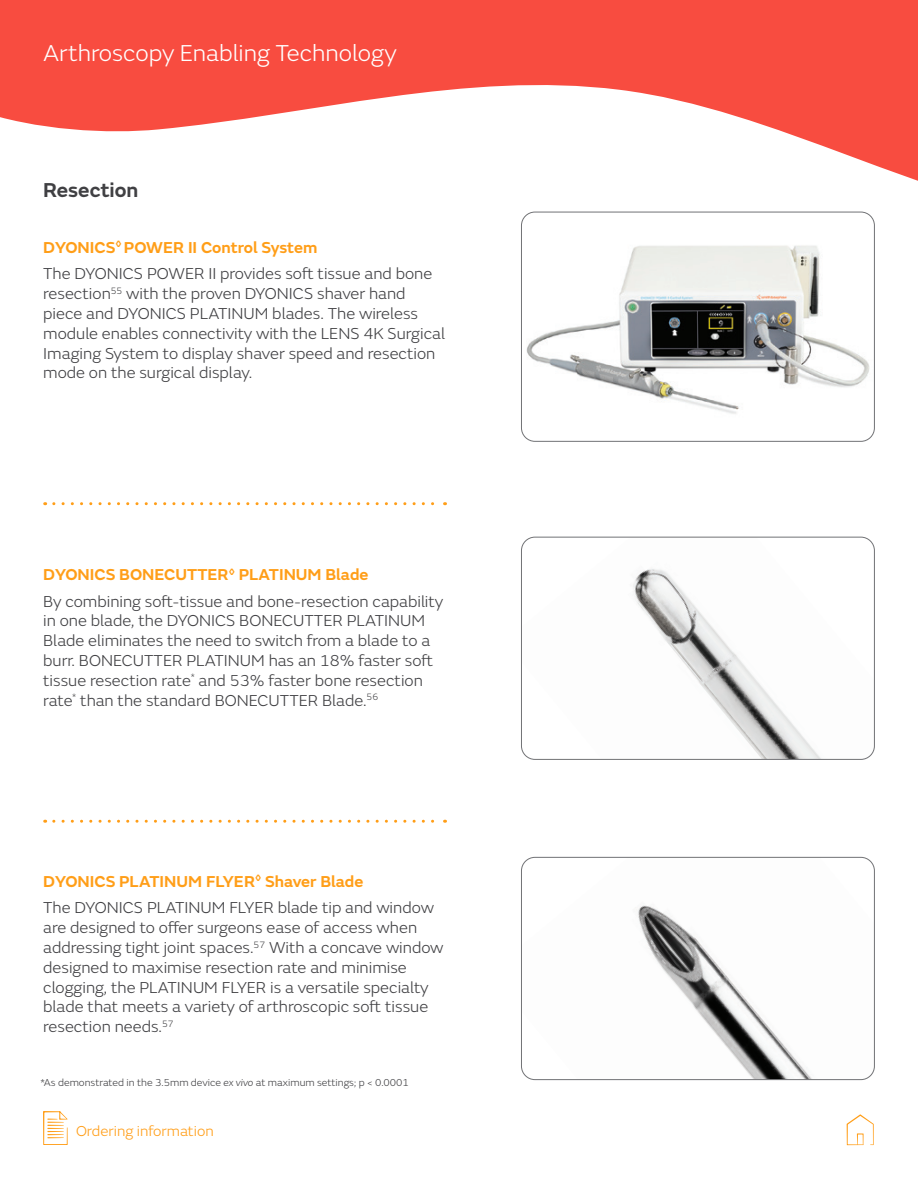
<style>
.page{position:relative;width:918px;height:1188px;background:#fff}
.page>*{position:absolute;margin:0;border:0;box-sizing:border-box;transform-origin:0 0}
.Heading_16_19_2{font:300 24px "SN Emeric";color:#fff}
.Page_heading_16_19_2{font:600 21px "SN Emeric";color:#404043}
.t1{font:300 16.5px/19.8px "SN Emeric";color:#404043}
.t2{font:600 16.5px "SN Emeric";color:#ff9e18}
.Body_Text_10_12{font:300 15px "SN Emeric";color:#ff9e18}
.t3{font:300 10.5px "SN Emeric";color:#404043}
.s1{font-style:italic}
</style>
<div class="page">
<svg style="left:0;top:0;width:918px;height:222px;fill:#f84c40"></svg>
<svg style="left:43px;top:1111px;width:25px;height:34px"></svg>
<div style="left:521px;top:212px;width:353px;height:229px;background:#fff;border-radius:14px"></div>
<img style="left:521px;top:216px;width:353px;height:219px">
<div style="left:521px;top:212px;width:354px;height:230px;border:1px solid #717275;border-radius:14px"></div>
<img style="left:521px;top:537px;width:352px;height:221px">
<div style="left:521px;top:537px;width:354px;height:223px;border:1px solid #717275;border-radius:14px"></div>
<img style="left:521px;top:857px;width:352px;height:223px">
<div style="left:521px;top:857px;width:354px;height:223px;border:1px solid #717275;border-radius:14px"></div>
<svg style="left:54px;top:502px;width:392px;height:3px"></svg>
<svg style="left:54px;top:820px;width:392px;height:3px"></svg>
<svg style="left:847px;top:1114px;width:27px;height:31px"></svg>
<p class="Heading_16_19_2" style="left:43px;top:38px;width:355px">Arthroscopy Enabling Technology</p>
<p class="Page_heading_16_19_2" style="left:43px;top:176px;width:97px">Resection</p>
<p class="t2" style="left:43px;top:237px;width:276px">DYONICS<sup>◊</sup> POWER II Control System</p>
<p class="t1" style="left:43px;top:264px;width:403px">The DYONICS POWER II provides soft tissue and bone resection<sup>55</sup> with the proven DYONICS shaver hand piece and DYONICS PLATINUM blades. The wireless module enables connectivity with the LENS 4K Surgical Imaging System to display shaver speed and resection mode on the surgical display.</p>
<p class="t2" style="left:43px;top:564px;width:327px">DYONICS BONECUTTER<sup>◊</sup> PLATINUM Blade</p>
<p class="t1" style="left:43px;top:591px;width:401px">By combining soft-tissue and bone-resection capability in one blade, the DYONICS BONECUTTER PLATINUM Blade eliminates the need to switch from a blade to a burr. BONECUTTER PLATINUM has an 18% faster soft tissue resection rate<sup>*</sup> and 53% faster bone resection rate<sup>*</sup> than the standard BONECUTTER Blade.<sup>56</sup></p>
<p class="t2" style="left:43px;top:871px;width:322px">DYONICS PLATINUM FLYER<sup>◊</sup> Shaver Blade</p>
<p class="t1" style="left:43px;top:898px;width:402px">The DYONICS PLATINUM FLYER blade tip and window are designed to offer surgeons ease of access when addressing tight joint spaces.<sup>57</sup> With a concave window designed to maximise resection rate and minimise clogging, the PLATINUM FLYER is a versatile specialty blade that meets a variety of arthroscopic soft tissue resection needs.<sup>57</sup></p>
<p class="t3" style="left:40px;top:1076px;width:370px">*As demonstrated in the 3.5mm device <span class="s1">ex vivo</span> at maximum settings; p &lt; 0.0001</p>
<p class="Body_Text_10_12" style="left:76px;top:1122px;width:139px">Ordering information</p>
</div>
